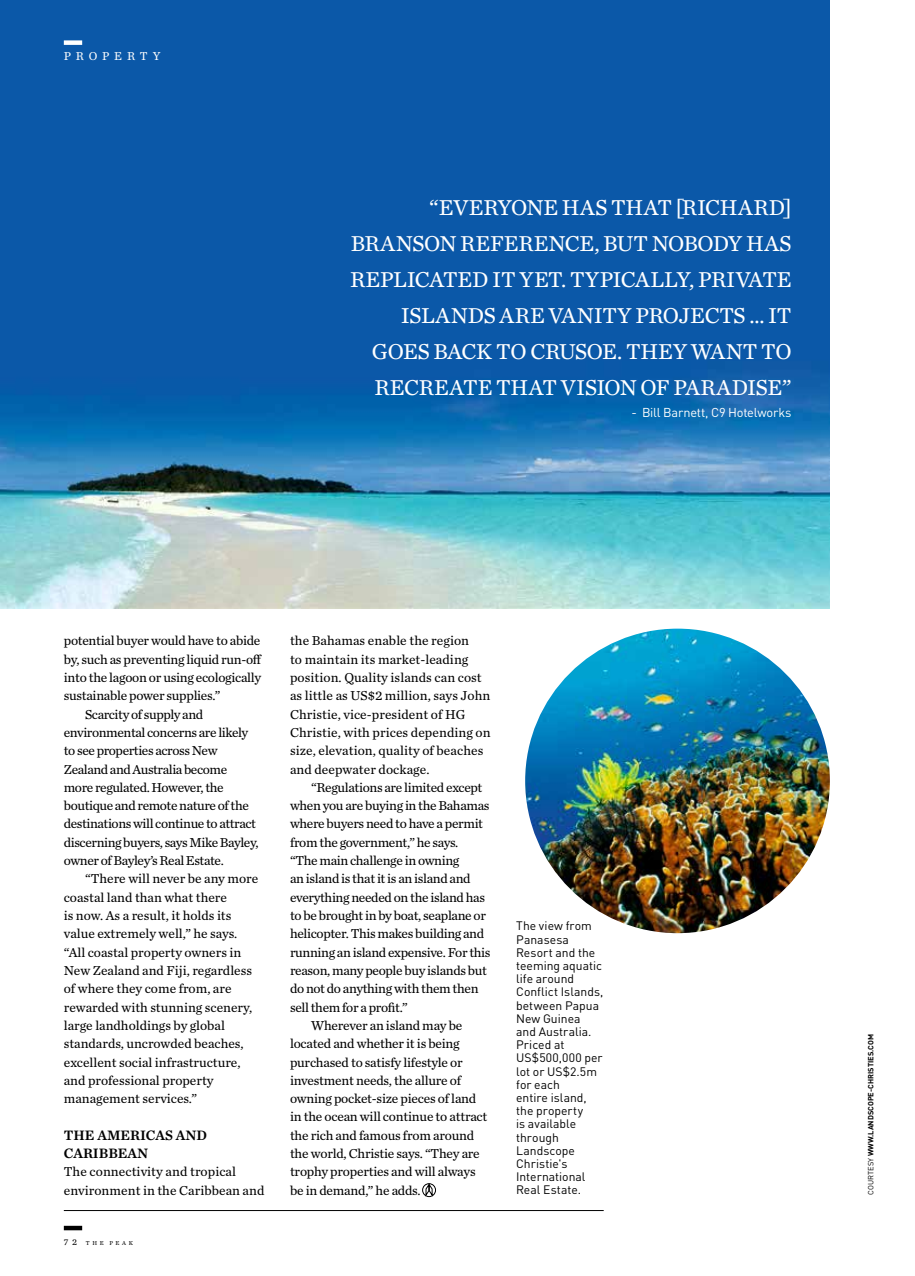
<style>
.page{position:relative;width:915px;height:1276px;background:#fff}
.page>*{position:absolute;margin:0;border:0;box-sizing:border-box;transform-origin:0 0}
.t1{font:22.5px/36px "Chronicle Text G2";letter-spacing:-.01em;color:#fff;text-align:right}
.t2{font:14.25px/18.3px "Chronicle Text G2 Semi";color:#000}
.t3{font:13.5px "Chronicle Text G2";letter-spacing:-.015em;color:#000}
.t4{font:13.5px/18.3px "Chronicle Text G2";letter-spacing:.005em;color:#000}
.t5{font:12.75px "DIN";letter-spacing:-.015em;color:#fff}
.t6{font:12.15px/13.2px "DIN";color:#000}
.t7{font:12px "Chronicle Text G2";letter-spacing:.4em;color:#fff}
.t8{font:700 7.5px "DIN";color:#000}
.t9{font:6px "Chronicle Text G2";letter-spacing:.43em;color:#000}
.s1{font-size:9px}
.s2{font-weight:400}
</style>
<div class="page">
<img style="left:0;top:0;width:829px;height:609px">
<img style="left:525px;top:628px;width:304px;height:305px;border-radius:152px">
<hr style="left:64px;top:1210px;width:539px;height:1px;background:#000">
<div style="left:422px;top:1183px;width:13px;height:13px;border:1px solid #000;border-radius:50%"></div>
<svg style="left:425px;top:1184px;width:7px;height:12px"></svg>
<div style="left:64px;top:1225px;width:18px;height:5px;background:#000"></div>
<div style="left:64px;top:40px;width:18px;height:5px;background:#fff"></div>
<p class="t7" style="left:64px;top:47px;width:98px">PROPERTY</p>
<h1 class="t1" style="left:350px;top:188px;width:443px">“EVERYONE HAS THAT [RICHARD] BRANSON REFERENCE, BUT NOBODY HAS REPLICATED IT YET. TYPICALLY, PRIVATE ISLANDS ARE VANITY PROJECTS … IT GOES BACK TO CRUSOE. THEY WANT TO RECREATE THAT VISION OF PARADISE”</h1>
<p class="t5" style="left:631px;top:404px;width:162px">- Bill Barnett, C9 Hotelworks</p>
<p class="t3" style="left:64px;top:630px;width:198px">potential buyer would have to abide</p>
<p class="t3" style="left:64px;top:649px;width:199px">by, such as preventing liquid run-off</p>
<p class="t3" style="left:64px;top:667px;width:199px">into the lagoon or using ecologically</p>
<p class="t3" style="left:64px;top:685px;width:158px">sustainable power supplies.”</p>
<p class="t3" style="left:85px;top:704px;width:120px">Scarcity of supply and</p>
<p class="t3" style="left:64px;top:722px;width:186px">environmental concerns are likely</p>
<p class="t3" style="left:64px;top:740px;width:155px">to see properties across New</p>
<p class="t3" style="left:64px;top:759px;width:165px">Zealand and Australia become</p>
<p class="t3" style="left:64px;top:777px;width:161px">more regulated. However, the</p>
<p class="t3" style="left:64px;top:795px;width:186px">boutique and remote nature of the</p>
<p class="t3" style="left:64px;top:813px;width:194px">destinations will continue to attract</p>
<p class="t3" style="left:64px;top:832px;width:196px">discerning buyers, says Mike Bayley,</p>
<p class="t3" style="left:64px;top:850px;width:161px">owner of Bayley’s Real Estate.</p>
<p class="t3" style="left:85px;top:868px;width:175px">“There will never be any more</p>
<p class="t3" style="left:64px;top:887px;width:164px">coastal land than what there</p>
<p class="t3" style="left:64px;top:905px;width:169px">is now. As a result, it holds its</p>
<p class="t3" style="left:64px;top:923px;width:175px">value extremely well,” he says.</p>
<p class="t3" style="left:64px;top:942px;width:179px">“All coastal property owners in</p>
<p class="t3" style="left:64px;top:960px;width:190px">New Zealand and Fiji, regardless</p>
<p class="t3" style="left:64px;top:978px;width:169px">of where they come from, are</p>
<p class="t3" style="left:64px;top:997px;width:190px">rewarded with stunning scenery,</p>
<p class="t3" style="left:64px;top:1015px;width:163px">large landholdings by global</p>
<p class="t3" style="left:64px;top:1033px;width:181px">standards, uncrowded beaches,</p>
<p class="t3" style="left:64px;top:1051px;width:178px">excellent social infrastructure,</p>
<p class="t3" style="left:64px;top:1070px;width:151px">and professional property</p>
<p class="t3" style="left:64px;top:1088px;width:135px">management services.”</p>
<p class="t2" style="left:64px;top:1124px;width:145px">THE AMERICAS AND<br>CARIBBEAN</p>
<p class="t4" style="left:64px;top:1161px;width:202px">The connectivity and tropical environment in the Caribbean and</p>
<p class="t9" style="left:64px;top:1238px;width:71px"><span class="s1">72</span> THE PEAK</p>
<p class="t4" style="left:290px;top:631px;width:202px">the Bahamas enable the region<br>to maintain its market-leading position. Quality islands can cost as little as US$2 million, says John<br>Christie, vice-president of HG<br>Christie, with prices depending on size, elevation, quality of beaches and deepwater dockage.</p>
<p class="t3" style="left:311px;top:777px;width:172px">“Regulations are limited except</p>
<p class="t3" style="left:290px;top:795px;width:201px">when you are buying in the Bahamas</p>
<p class="t3" style="left:290px;top:813px;width:194px">where buyers need to have a permit</p>
<p class="t3" style="left:290px;top:832px;width:170px">from the government,” he says.</p>
<p class="t3" style="left:290px;top:850px;width:171px">“The main challenge in owning</p>
<p class="t3" style="left:290px;top:868px;width:182px">an island is that it is an island and</p>
<p class="t3" style="left:290px;top:887px;width:196px">everything needed on the island has</p>
<p class="t3" style="left:290px;top:905px;width:197px">to be brought in by boat, seaplane or</p>
<p class="t3" style="left:290px;top:923px;width:196px">helicopter. This makes building and</p>
<p class="t3" style="left:290px;top:942px;width:202px">running an island expensive. For this</p>
<p class="t3" style="left:290px;top:960px;width:198px">reason, many people buy islands but</p>
<p class="t3" style="left:290px;top:978px;width:190px">do not do anything with them then</p>
<p class="t3" style="left:290px;top:997px;width:119px">sell them for a profit.”</p>
<p class="t3" style="left:311px;top:1015px;width:152px">Wherever an island may be</p>
<p class="t3" style="left:290px;top:1033px;width:171px">located and whether it is being</p>
<p class="t3" style="left:290px;top:1051px;width:174px">purchased to satisfy lifestyle or</p>
<p class="t3" style="left:290px;top:1070px;width:173px">investment needs, the allure of</p>
<p class="t3" style="left:290px;top:1088px;width:188px">owning pocket-size pieces of land</p>
<p class="t3" style="left:290px;top:1106px;width:199px">in the ocean will continue to attract</p>
<p class="t3" style="left:290px;top:1125px;width:186px">the rich and famous from around</p>
<p class="t3" style="left:290px;top:1143px;width:191px">the world, Christie says. “They are</p>
<p class="t3" style="left:290px;top:1161px;width:187px">trophy properties and will always</p>
<p class="t3" style="left:290px;top:1180px;width:132px">be in demand,” he adds.</p>
<p class="t6" style="left:516px;top:919px;width:89px">The view from<br>Panasesa<br>Resort and the teeming aquatic life around<br>Conflict Islands, between Papua<br>New Guinea<br>and Australia.<br>Priced at<br>US$500,000 per lot or US$2.5m for each<br>entire island, the property<br>is available through<br>Landscope<br>Christie's<br>International<br>Real Estate.</p>
<p class="t8" style="left:865px;top:1194px;width:162px;rotate:-90deg"><span class="s2">COURTESY</span> WWW.LANDSCOPE-CHRISTIES.COM</p>
</div>
